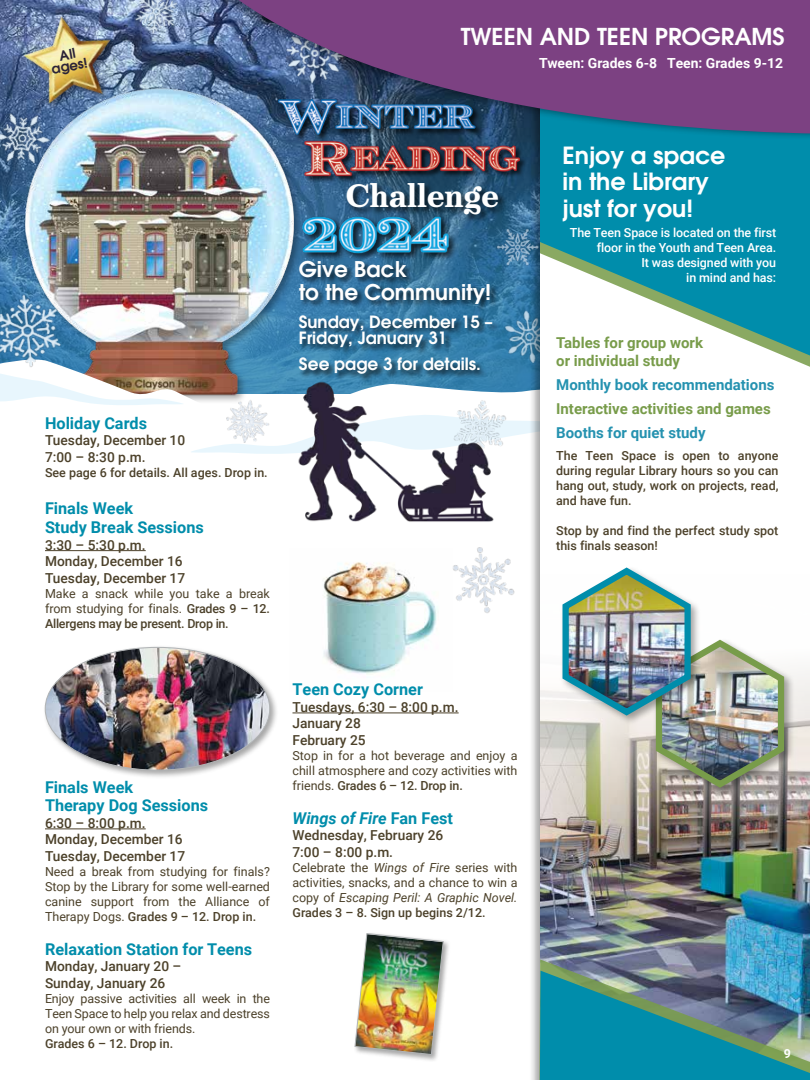
<style>
.page{position:relative;width:810px;height:1080px;background:#fff}
.page>*{position:absolute;margin:0;border:0;box-sizing:border-box;transform-origin:0 0}
.t1{font:700 32.38px "Victorian Orchid";color:#fff}
.t2{font:600 23.75px/26.2px "Avant Garde";color:#fff}
.t3{font:600 23.38px "Avant Garde";color:#fff}
.t4{font:600 21.5px/22.6px "ITC Avant Garde Pro";color:#fff}
.t5{font:600 16.88px/16.9px "ITC Avant Garde Pro";color:#fff}
.t6{font:700 16.25px/18.8px "Roboto";color:#008dab}
.t7{font:italic 700 16.25px "Roboto";color:#008dab}
.t8{font:700 15px/18px "Roboto";color:#789c4a}
.t9{font:700 15px "Roboto";color:#2592b0}
.t10{font:700 13.88px "Roboto";color:#fff}
.t11{font:500 13.75px/16.5px "Roboto";color:#4c412a}
.t12{font:600 13.5px/11.4px "ITC Avant Garde Pro";color:#2b2338;text-align:center}
.t13{font:12.5px/15px "Roboto";color:#4c412a;text-align:justify}
.t14{font:500 12.5px/15px "Roboto";color:#4c412a;text-align:justify}
.t15{font:500 12.5px/15px "Roboto";letter-spacing:-.01em;color:#fff;text-align:right}
.t16{font:700 12.5px "Roboto";color:#fff}
.s1{font-weight:500}
.s2{font-style:normal}
.s3{font-style:italic}
</style>
<div class="page">
<svg style="left:0;top:45px;width:529px;height:255px;background:#3e6c94"></svg>
<img style="left:323px;top:562px;width:114px;height:112px">
<img style="left:501px;top:300px;width:28px;height:29px">
<svg style="left:501px;top:329px;width:28px;height:35px"></svg>
<svg style="left:191px;top:364px;width:338px;height:89px"></svg>
<div style="left:529px;top:0;width:281px;height:1080px;background:#000;opacity:.35"></div>
<div style="left:540px;top:0;width:270px;height:1080px;background:#fff"></div>
<img style="left:540px;top:669px;width:270px;height:290px">
<svg style="left:540px;top:149px;width:270px;height:207px;fill:#008dab"></svg>
<svg style="left:182px;top:0;width:628px;height:149px;background:#664c85"></svg>
<hr style="left:45px;top:550px;width:101px;height:1px;background:#4c412a">
<hr style="left:45px;top:829px;width:101px;height:1px;background:#4c412a">
<hr style="left:292px;top:713px;width:167px;height:1px;background:#4c412a">
<div style="left:278px;top:99px;width:205px;height:43px;background:#000;opacity:.73"></div>
<img style="left:310px;top:91px;width:167px;height:44px">
<div style="left:305px;top:141px;width:222px;height:43px;background:#000;opacity:.73"></div>
<img style="left:310px;top:135px;width:210px;height:44px">
<img style="left:310px;top:209px;width:176px;height:51px">
<div style="left:298px;top:260px;width:203px;height:122px;background:#000;opacity:.73"></div>
<div style="left:346px;top:182px;width:161px;height:42px;background:#000;opacity:.73"></div>
<img style="left:0;top:0;width:138px;height:90px">
<img style="left:16px;top:78px;width:294px;height:316px">
<img style="left:498px;top:387px;width:31px;height:66px">
<img style="left:126px;top:0;width:64px;height:45px">
<img style="left:0;top:90px;width:75px;height:94px">
<img style="left:495px;top:225px;width:46px;height:44px">
<img style="left:270px;top:379px;width:228px;height:143px">
<div style="left:653px;top:638px;width:142px;height:160px;background:#000;opacity:.35"></div>
<img style="left:557px;top:567px;width:230px;height:224px">
<img style="left:539px;top:959px;width:271px;height:121px">
<div style="left:353px;top:931px;width:98px;height:131px;background:#000;opacity:.35"></div>
<img style="left:354px;top:933px;width:90px;height:122px">
<svg style="left:0;top:356px;width:219px;height:53px"></svg>
<img style="left:453px;top:547px;width:62px;height:66px">
<img style="left:214px;top:394px;width:73px;height:69px">
<img style="left:0;top:281px;width:89px;height:98px">
<div style="left:42px;top:645px;width:237px;height:134px;background:#000;opacity:.35"></div>
<img style="left:45px;top:647px;width:225px;height:123px">
<p class="t12" style="left:49px;top:52px;width:38px;rotate:-10deg">All ages!</p>
<h3 class="t3" style="left:461px;top:21px;width:325px">TWEEN AND TEEN PROGRAMS</h3>
<p class="t10" style="left:539px;top:54px;width:246px">Tween: Grades 6-8 Teen: Grades 9-12</p>
<h3 class="t6" style="left:45px;top:413px;width:104px">Holiday Cards</h3>
<p class="t11" style="left:45px;top:432px;width:142px">Tuesday, December 10<br>7:00 – 8:30 p.m.</p>
<p class="t14" style="left:45px;top:464px;width:224px">See page 6 for details. All ages. Drop in.</p>
<h3 class="t6" style="left:45px;top:499px;width:160px">Finals Week<br>Study Break Sessions</h3>
<p class="t11" style="left:45px;top:536px;width:142px">3:30 – 5:30 p.m.<br>Monday, December 16<br>Tuesday, December 17</p>
<p class="t13" style="left:45px;top:585px;width:227px">Make a snack while you take a break from studying for finals. <span class="s1">Grades 9 – 12.<br>Allergens may be present. Drop in.</span></p>
<h3 class="t6" style="left:45px;top:777px;width:165px">Finals Week<br>Therapy Dog Sessions</h3>
<p class="t11" style="left:45px;top:814px;width:142px">6:30 – 8:00 p.m.<br>Monday, December 16<br>Tuesday, December 17</p>
<p class="t13" style="left:45px;top:863px;width:227px">Need a break from studying for finals?<br>Stop by the Library for some well-earned canine support from the Alliance of Therapy Dogs. <span class="s1">Grades 9 – 12. Drop in.</span></p>
<h3 class="t6" style="left:45px;top:939px;width:209px">Relaxation Station for Teens</h3>
<p class="t11" style="left:45px;top:957px;width:138px">Monday, January 20 –<br>Sunday, January 26</p>
<p class="t13" style="left:45px;top:990px;width:227px">Enjoy passive activities all week in the Teen Space to help you relax and destress on your own or with friends.</p>
<p class="t14" style="left:45px;top:1035px;width:130px">Grades 6 – 12. Drop in.</p>
<h1 class="t1" style="left:346px;top:174px;width:155px">Challenge</h1>
<h3 class="t4" style="left:299px;top:257px;width:194px">Give Back<br>to the Community!</h3>
<h3 class="t5" style="left:299px;top:313px;width:196px">Sunday, December 15 –<br>Friday, January 31</h3>
<h3 class="t5" style="left:299px;top:355px;width:184px">See page 3 for details.</h3>
<h3 class="t6" style="left:292px;top:680px;width:132px">Teen Cozy Corner</h3>
<p class="t11" style="left:292px;top:698px;width:168px">Tuesdays, 6:30 – 8:00 p.m.<br>January 28<br>February 25</p>
<p class="t13" style="left:292px;top:748px;width:227px">Stop in for a hot beverage and enjoy a chill atmosphere and cozy activities with friends. <span class="s1">Grades 6 – 12. Drop in.</span></p>
<h3 class="t7" style="left:292px;top:807px;width:162px">Wings of Fire <span class="s2">Fan Fest</span></h3>
<p class="t11" style="left:292px;top:827px;width:152px">Wednesday, February 26<br>7:00 – 8:00 p.m.</p>
<p class="t13" style="left:292px;top:859px;width:227px">Celebrate the <span class="s3">Wings of Fire</span> series with activities, snacks, and a chance to win a copy of <span class="s3">Escaping Peril: A Graphic Novel.<br></span><span class="s1">Grades 3 – 8. Sign up begins 2/12.</span></p>
<h2 class="t2" style="left:562px;top:142px;width:164px">Enjoy a space in the Library just for you!</h2>
<p class="t15" style="left:570px;top:224px;width:208px">The Teen Space is located on the first floor in the Youth and Teen Area.<br>It was designed with you<br>in mind and has:</p>
<p class="t8" style="left:556px;top:333px;width:148px">Tables for group work or individual study</p>
<p class="t9" style="left:556px;top:374px;width:220px">Monthly book recommendations</p>
<p class="t8" style="left:556px;top:399px;width:216px">Interactive activities and games</p>
<p class="t9" style="left:556px;top:422px;width:151px">Booths for quiet study</p>
<p class="t14" style="left:556px;top:448px;width:224px">The Teen Space is open to anyone during regular Library hours so you can hang out, study, work on projects, read, and have fun.</p>
<p class="t14" style="left:556px;top:523px;width:224px">Stop by and find the perfect study spot this finals season!</p>
<p class="t16" style="left:784px;top:1045px;width:9px">9</p>
</div>
